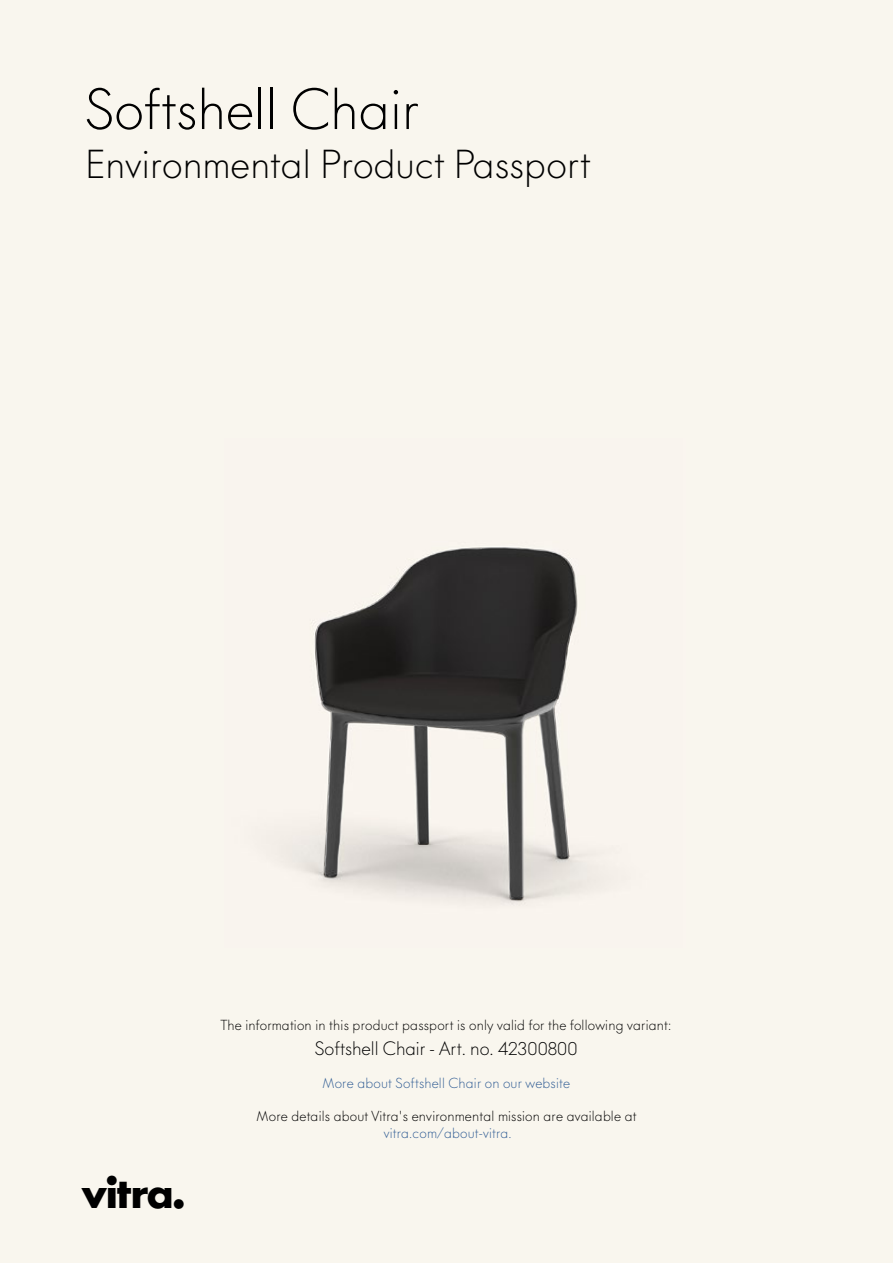
<style>
.page{position:relative;width:893px;height:1263px;background:#f9f6ee}
.page>*{position:absolute;margin:0;border:0;box-sizing:border-box;transform-origin:0 0}
.t1{font:300 54px "V Futura";letter-spacing:.005em;color:#000}
.t2{font:39px "V Futura";color:#000}
.t3{font:300 37.5px "V Futura";letter-spacing:.005em;color:#000}
.t4{font:300 18px "V Futura";color:#000}
.t5{font:300 13.5px "V Futura";letter-spacing:.015em;color:#000}
.t6{font:300 13.5px "V Futura";letter-spacing:.015em;color:#325e95}
</style>
<div class="page">
<img style="left:281px;top:599px;width:319px;height:306px">
<img style="left:315px;top:547px;width:262px;height:352px">
<h1 class="t1" style="left:85px;top:77px;width:335px">Softshell Chair</h1>
<h3 class="t3" style="left:85px;top:141px;width:507px">Environmental Product Passport</h3>
<h2 class="t2" style="left:81px;top:1170px;width:104px">v</h2>
<p class="t5" style="left:221px;top:1017px;width:452px">The information in this product passport is only valid for the following variant:</p>
<h3 class="t4" style="left:315px;top:1038px;width:264px">Softshell Chair - Art. no. 42300800</h3>
<p class="t6" style="left:323px;top:1075px;width:249px">More about Softshell Chair on our website</p>
<p class="t5" style="left:257px;top:1108px;width:381px">More details about Vitra's environmental mission are available at</p>
<p class="t6" style="left:384px;top:1125px;width:130px">vitra.com/about-vitra.</p>
</div>
